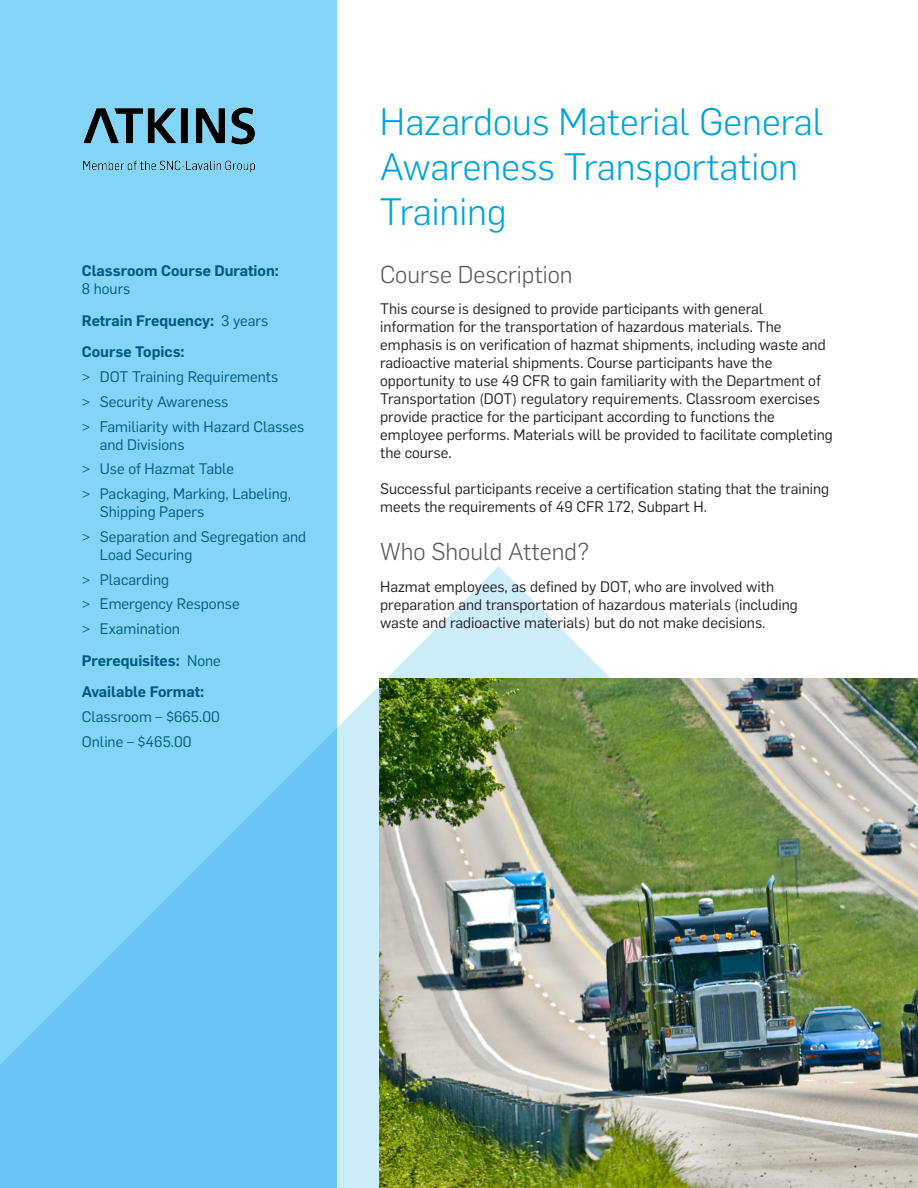
<style>
.page{position:relative;width:918px;height:1188px;background:#fff}
.page>*{position:absolute;margin:0;border:0;box-sizing:border-box;transform-origin:0 0}
._01-Title{font:300 37.5px/45px "Flama";color:#00a4dc}
.t1{font:300 24px "Flama";color:#57585a}
.t2{font:15px/18px "Flama";color:#231f20}
.t3{font:15px/24.8px "Flama";color:#005a84}
.t4{font:600 15px/31.5px "Flama";color:#005a84}
.s1{font-weight:400}
</style>
<div class="page">
<div style="left:0;top:0;width:338px;height:1188px;background:#82d5f7"></div>
<img style="left:83px;top:107px;width:172px;height:66px">
<svg style="left:0;top:566px;width:610px;height:622px"></svg>
<img style="left:380px;top:678px;width:538px;height:510px">
<p class="t4" style="left:82px;top:254px;width:199px">Classroom Course Duration:</p>
<p class="t4" style="left:82px;top:272px;width:188px"><span class="s1">8 hours<br></span>Retrain Frequency: <span class="s1">3 years<br></span>Course Topics:</p>
<p class="t3" style="left:82px;top:363px;width:224px">&gt; DOT Training Requirements<br>&gt; Security Awareness<br>&gt; Familiarity with Hazard Classes</p>
<p class="t3" style="left:82px;top:431px;width:211px;text-indent:18px">and Divisions<br>&gt; Use of Hazmat Table<br>&gt; Packaging, Marking, Labeling,</p>
<p class="t3" style="left:82px;top:498px;width:226px;text-indent:18px">Shipping Papers<br>&gt; Separation and Segregation and</p>
<p class="t3" style="left:82px;top:541px;width:159px;text-indent:18px">Load Securing<br>&gt; Placarding<br>&gt; Emergency Response &gt; Examination</p>
<p class="t4" style="left:82px;top:643px;width:141px">Prerequisites: <span class="s1">None<br></span>Available Format:</p>
<p class="t3" style="left:82px;top:703px;width:140px">Classroom – $665.00<br>Online – $465.00</p>
<p class="_01-Title" style="left:380px;top:97px;width:445px">Hazardous Material General<br>Awareness Transportation<br>Training</p>
<p class="t1" style="left:380px;top:258px;width:194px">Course Description</p>
<p class="t2" style="left:380px;top:299px;width:454px">This course is designed to provide participants with general information for the transportation of hazardous materials. The emphasis is on verification of hazmat shipments, including waste and radioactive material shipments. Course participants have the opportunity to use 49 CFR to gain familiarity with the Department of Transportation (DOT) regulatory requirements. Classroom exercises provide practice for the participant according to functions the employee performs. Materials will be provided to facilitate completing the course.</p>
<p class="t2" style="left:380px;top:479px;width:451px">Successful participants receive a certification stating that the training meets the requirements of 49 CFR 172, Subpart H.</p>
<p class="t1" style="left:380px;top:536px;width:211px">Who Should Attend?</p>
<p class="t2" style="left:380px;top:577px;width:419px">Hazmat employees, as defined by DOT, who are involved with preparation and transportation of hazardous materials (including waste and radioactive materials) but do not make decisions.</p>
</div>
